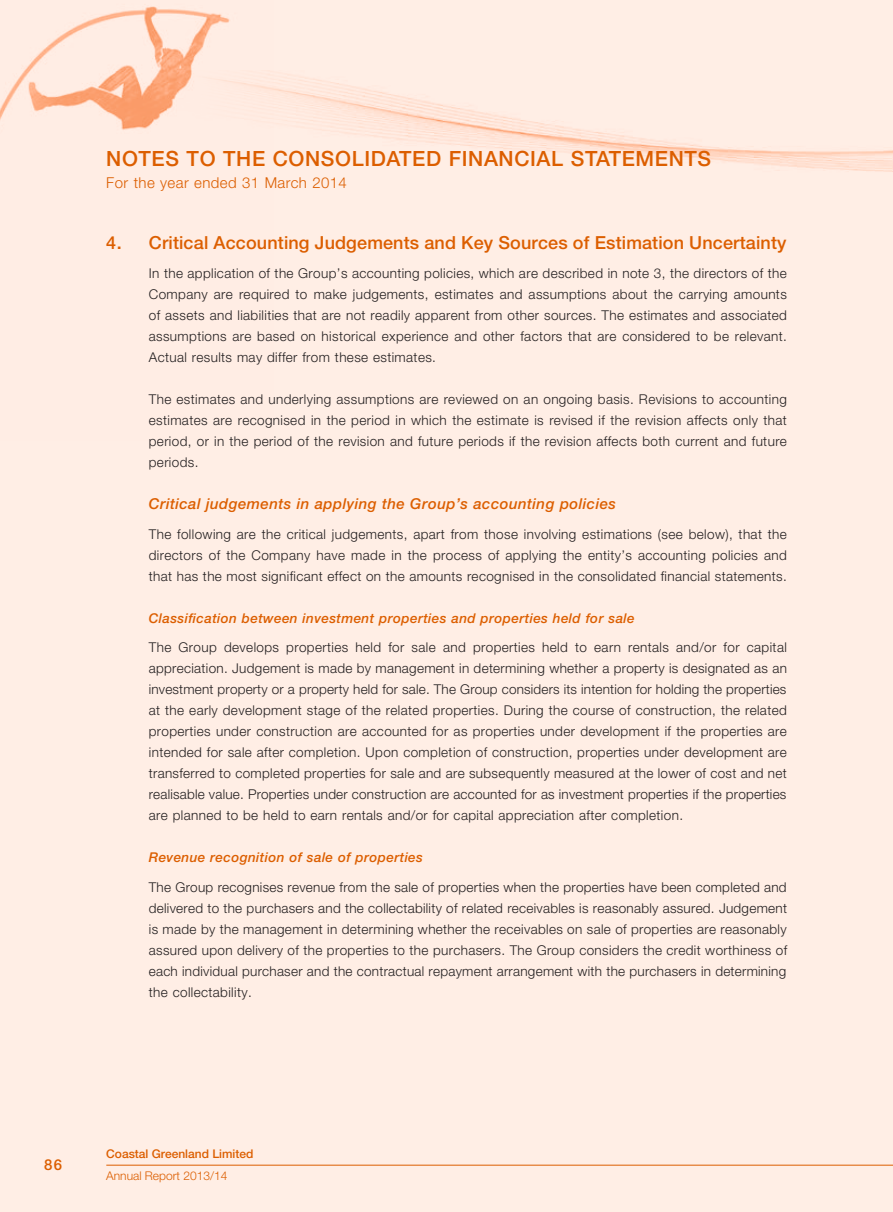
<style>
.page{position:relative;width:893px;height:1212px;background:#ffeee5}
.page>*{position:absolute;margin:0;border:0;box-sizing:border-box;transform-origin:0 0}
.t1{font:500 21px "Helvetica Neue LT Std";letter-spacing:.03em;color:#dc5e00}
.t2{font:500 18px "Helvetica Neue LT Std";letter-spacing:.01em;color:#dc5e00}
.t3{font:italic 500 15px "Helvetica Neue LT Std";letter-spacing:.03em;color:#dc5e00}
.t4{font:300 15px "Helvetica Neue LT Std";letter-spacing:.03em;color:#dc5e00}
.t5{font:500 15px "Helvetica Neue LT Std";color:#dc5e00}
.t6{font:300 13.5px/21px "Helvetica Neue LT Std";letter-spacing:.03em;color:#231f20;text-align:justify}
.t7{font:italic 500 13.5px "Helvetica Neue LT Std";letter-spacing:.03em;color:#dc5e00}
.t8{font:500 12px "Helvetica Neue LT Std";color:#dc5e00}
.t9{font:300 12px "Helvetica Neue LT Std";color:#dc5e00}
</style>
<div class="page">
<img style="left:274px;top:74px;width:619px;height:98px">
<hr style="left:106px;top:1165px;width:787px;height:1px;background:#dc5e00">
<img style="left:0;top:6px;width:274px;height:124px">
<h1 class="t1" style="left:106px;top:146px;width:16px">NOTE</h1>
<h1 class="t1" style="left:165px;top:146px;width:235px">S TO THE CONSOLIDATE</h1>
<h1 class="t1" style="left:426px;top:146px;width:58px">D FINAN</h1>
<h1 class="t1" style="left:514px;top:146px;width:86px">CIAL STATEMENT</h1>
<h1 class="t1" style="left:697px;top:146px;width:15px">S</h1>
<p class="t4" style="left:106px;top:174px;width:242px">For the year ended 31 March 2014</p>
<h2 class="t2" style="left:106px;top:232px;width:682px">4. Critical Accounting Judgements and Key Sources of Estimation Uncertainty</h2>
<p class="t6" style="left:149px;top:263px;width:640px">In the application of the Group’s accounting policies, which are described in note 3, the directors of the Company are required to make judgements, estimates and assumptions about the carrying amounts of assets and liabilities that are not readily apparent from other sources. The estimates and associated assumptions are based on historical experience and other factors that are considered to be relevant.<br>Actual results may differ from these estimates.</p>
<p class="t6" style="left:149px;top:389px;width:640px">The estimates and underlying assumptions are reviewed on an ongoing basis. Revisions to accounting estimates are recognised in the period in which the estimate is revised if the revision affects only that period, or in the period of the revision and future periods if the revision affects both current and future periods.</p>
<p class="t3" style="left:149px;top:495px;width:469px">Critical judgements in applying the Group’s accounting policies</p>
<p class="t6" style="left:149px;top:523px;width:640px">The following are the critical judgements, apart from those involving estimations (see below), that the directors of the Company have made in the process of applying the entity’s accounting policies and that has the most significant effect on the amounts recognised in the consolidated financial statements.</p>
<p class="t7" style="left:149px;top:610px;width:487px">Classification between investment properties and properties held for sale</p>
<p class="t6" style="left:149px;top:637px;width:640px">The Group develops properties held for sale and properties held to earn rentals and/or for capital appreciation. Judgement is made by management in determining whether a property is designated as an investment property or a property held for sale. The Group considers its intention for holding the properties at the early development stage of the related properties. During the course of construction, the related properties under construction are accounted for as properties under development if the properties are intended for sale after completion. Upon completion of construction, properties under development are transferred to completed properties for sale and are subsequently measured at the lower of cost and net realisable value. Properties under construction are accounted for as investment properties if the properties are planned to be held to earn rentals and/or for capital appreciation after completion.</p>
<p class="t7" style="left:149px;top:850px;width:276px">Revenue recognition of sale of properties</p>
<p class="t6" style="left:149px;top:876px;width:640px">The Group recognises revenue from the sale of properties when the properties have been completed and delivered to the purchasers and the collectability of related receivables is reasonably assured. Judgement is made by the management in determining whether the receivables on sale of properties are reasonably assured upon delivery of the properties to the purchasers. The Group considers the credit worthiness of each individual purchaser and the contractual repayment arrangement with the purchasers in determining the collectability.</p>
<p class="t5" style="left:44px;top:1156px;width:20px">86</p>
<p class="t8" style="left:106px;top:1146px;width:149px">Coastal Greenland Limited</p>
<p class="t9" style="left:106px;top:1168px;width:123px">Annual Report 2013/14</p>
</div>
